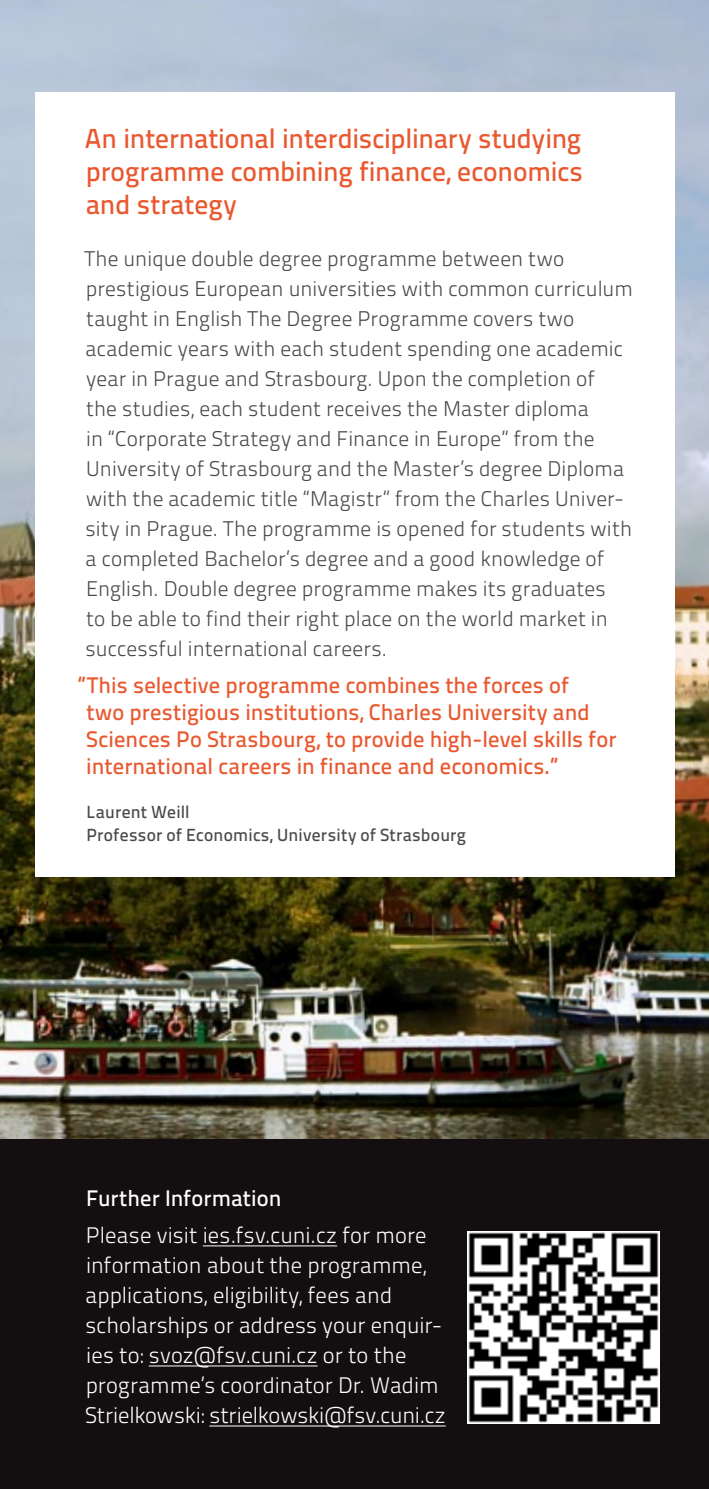
<style>
.page{position:relative;width:709px;height:1489px;background:#fff}
.page>*{position:absolute;margin:0;border:0;box-sizing:border-box;transform-origin:0 0}
.t1{font:27.5px/33px "Titillium Text 25 L 600 wt";letter-spacing:-.005em;color:#e9582f;text-align:justify}
.t2{font:22.5px/30px "Titillium Text 25 L 250 wt";letter-spacing:.005em;color:#fff}
.t3{font:22.5px/27px "Titillium Text 25 L 600 wt";letter-spacing:.005em;color:#e9582f}
.t4{font:22.5px "Titillium Text 25 L 600 wt";letter-spacing:.005em;color:#fff}
.t5{font:21.25px/30px "Titillium Text 25 L 250 wt";letter-spacing:.01em;color:#4a4a49}
.t6{font:17.5px/22.5px "Titillium Text 25 L 600 wt";letter-spacing:.015em;color:#4a4a49}
</style>
<div class="page">
<img style="left:0;top:0;width:709px;height:1139px">
<div style="left:0;top:1139px;width:709px;height:349px;background:#130f11"></div>
<hr style="left:203px;top:1245px;width:134px;height:1px;background:#fff">
<hr style="left:149px;top:1365px;width:169px;height:1px;background:#fff">
<hr style="left:209px;top:1425px;width:237px;height:1px;background:#fff">
<div style="left:35px;top:92px;width:640px;height:784px;background:#fff"></div>
<img style="left:467px;top:1231px;width:192px;height:192px">
<p class="t1" style="left:85px;top:120px;width:499px">An international interdisciplinary studying programme combining finance, economics and strategy</p>
<p class="t5" style="left:85px;top:242px;width:550px">The unique double degree programme between two prestigious European universities with common curriculum taught in English The Degree Programme covers two academic years with each student spending one academic year in Prague and Strasbourg. Upon the completion of<br>the studies, each student receives the Master diploma<br>in “Corporate Strategy and Finance in Europe” from the University of Strasbourg and the Master’s degree Diploma with the academic title “Magistr” from the Charles Univer&shy;sity in Prague. The programme is opened for students with a completed Bachelor’s degree and a good knowledge of English. Double degree programme makes its graduates<br>to be able to find their right place on the world market in successful international careers.</p>
<p class="t3" style="left:86px;top:670px;width:532px;text-indent:-9px">“This selective programme combines the forces of<br>two prestigious institutions, Charles University and Sciences Po Strasbourg, to provide high-level skills for international careers in finance and economics.”</p>
<p class="t6" style="left:87px;top:799px;width:381px">Laurent Weill<br>Professor of Economics, University of Strasbourg</p>
<p class="t4" style="left:86px;top:1181px;width:197px">Further Information</p>
<p class="t2" style="left:85px;top:1219px;width:362px">Please visit ies.fsv.cuni.cz for more information about the programme, applications, eligibility, fees and scholarships or address your enquir&shy;ies to: svoz@fsv.cuni.cz or to the programme’s coordinator Dr. Wadim Strielkowski: strielkowski@fsv.cuni.cz</p>
</div>
